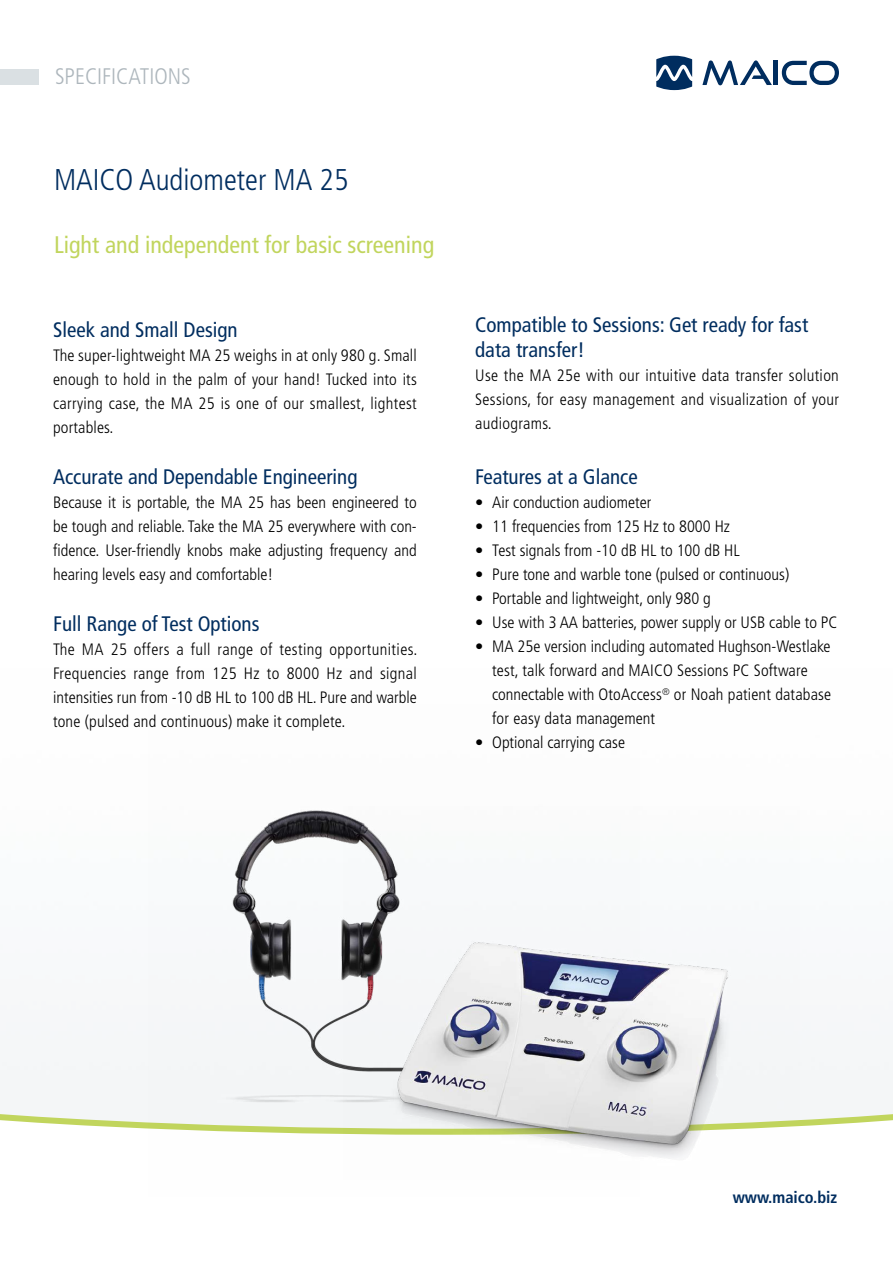
<style>
.page{position:relative;width:893px;height:1263px;background:#fff}
.page>*{position:absolute;margin:0;border:0;box-sizing:border-box;transform-origin:0 0}
.t1{font:300 condensed 30px "Frutiger LT Std";color:#002d5f}
.t2{font:condensed 24px "Frutiger LT Std";color:#c1d55d}
.t3{font:300 condensed 22.5px "Frutiger LT Std";color:#adb6bc}
.t4{font:condensed 21px/25.2px "Frutiger LT Std";color:#002d5f}
.t5{font:300 condensed 16.5px/24px "Frutiger LT Std";color:#000;text-align:justify}
.t6{font:700 condensed 16.5px "Frutiger LT Std";color:#002d5f}
</style>
<div class="page">
<svg style="left:0;top:1110px;width:893px;height:19px"></svg>
<svg style="left:702px;top:60px;width:70px;height:25px"></svg>
<hr style="left:774px;top:61px;width:4px;height:24px;background:#002d5f">
<svg style="left:782px;top:61px;width:57px;height:24px"></svg>
<svg style="left:656px;top:56px;width:36px;height:34px"></svg>
<div style="left:0;top:69px;width:38px;height:16px;background:#dae0e3"></div>
<img style="left:149px;top:804px;width:394px;height:330px">
<img style="left:343px;top:806px;width:456px;height:355px">
<h3 class="t3" style="left:55px;top:64px;width:137px">SPECIFICATIONS</h3>
<h1 class="t1" style="left:54px;top:163px;width:296px">MAICO Audiometer MA 25</h1>
<h2 class="t2" style="left:54px;top:231px;width:382px">Light and independent for basic screening</h2>
<p class="t4" style="left:53px;top:317px;width:186px">Sleek and Small Design</p>
<p class="t5" style="left:53px;top:344px;width:365px">The super-lightweight MA 25 weighs in at only 980 g. Small enough to hold in the palm of your hand! Tucked into its carrying case, the MA 25 is one of our smallest, lightest portables.</p>
<p class="t4" style="left:53px;top:464px;width:306px">Accurate and Dependable Engineering</p>
<p class="t5" style="left:53px;top:491px;width:365px">Because it is portable, the MA 25 has been engineered to be tough and reliable. Take the MA 25 everywhere with con&shy;fidence. User-friendly knobs make adjusting frequency and hearing levels easy and comfortable!</p>
<p class="t4" style="left:53px;top:611px;width:208px">Full Range of Test Options</p>
<p class="t5" style="left:53px;top:638px;width:366px">The MA 25 offers a full range of testing opportunities.<br>Frequencies range from 125 Hz to 8000 Hz and signal intensities run from -10 dB HL to 100 dB HL. Pure and warble tone (pulsed and continuous) make it complete.</p>
<p class="t4" style="left:475px;top:312px;width:335px">Compatible to Sessions: Get ready for fast data transfer!</p>
<p class="t5" style="left:475px;top:364px;width:365px">Use the MA 25e with our intuitive data transfer solution Sessions, for easy management and visualization of your audiograms.</p>
<p class="t4" style="left:475px;top:464px;width:164px">Features at a Glance</p>
<p class="t5" style="left:475px;top:491px;width:178px">• Air conduction audiometer</p>
<p class="t5" style="left:475px;top:515px;width:256px">• 11 frequencies from 125 Hz to 8000 Hz</p>
<p class="t5" style="left:475px;top:539px;width:266px">• Test signals from -10 dB HL to 100 dB HL</p>
<p class="t5" style="left:475px;top:563px;width:316px">• Pure tone and warble tone (pulsed or continuous)</p>
<p class="t5" style="left:475px;top:587px;width:237px">• Portable and lightweight, only 980 g</p>
<p class="t5" style="left:475px;top:611px;width:364px">• Use with 3 AA batteries, power supply or USB cable to PC</p>
<p class="t5" style="left:492px;top:635px;width:340px;text-align:left;text-indent:-17px">• MA 25e version including automated Hughson-Westlake test, talk forward and MAICO Sessions PC Software connectable with OtoAccess<sup>®</sup> or Noah patient database for easy data management</p>
<p class="t5" style="left:475px;top:731px;width:151px">• Optional carrying case</p>
<p class="t6" style="left:733px;top:1188px;width:106px">www.maico.biz</p>
</div>
